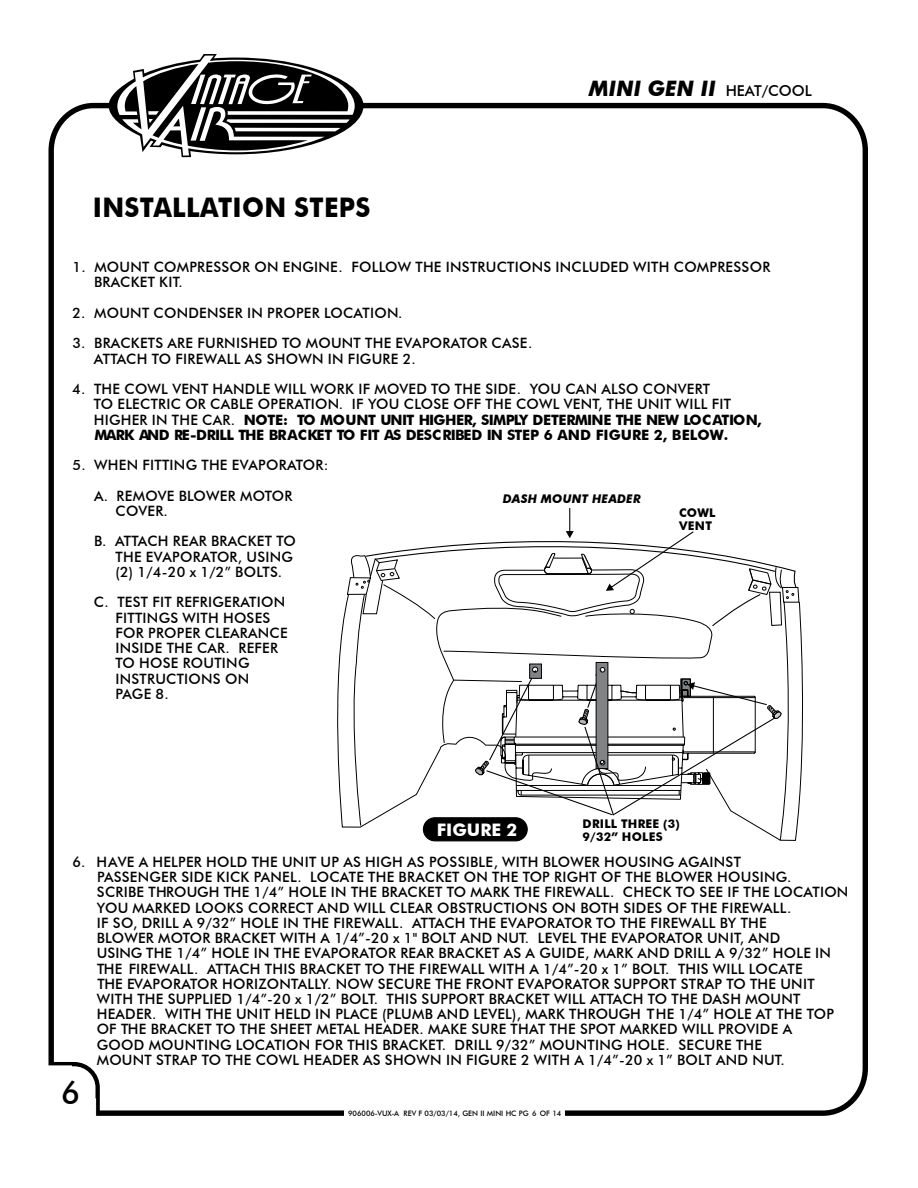
<style>
.page{position:relative;width:918px;height:1188px;background:#fff}
.page>*{position:absolute;margin:0;border:0;box-sizing:border-box;transform-origin:0 0}
.t1{font:500 31.5px "Futura BT";color:#000}
.t2{font:700 27px "Futura BT";letter-spacing:.015em;color:#000;scale:.95 1}
.t3{font:italic 700 21.3px "Futura BT";color:#000}
.t4{font:700 17.25px "Futura BT";color:#fff}
.t5{font:500 14.25px/15.3px "Futura BT";letter-spacing:.02em;color:#000}
.t6{font:700 12px/12.9px "Futura BT";letter-spacing:.02em;color:#000}
.t7{font:italic 700 12px "Futura BT";letter-spacing:.02em;color:#000}
.t8{font:500 7.5px "Futura BT";color:#000}
.s1{font-weight:500;font-style:normal;font-size:15px}
.s2{font-weight:700}
</style>
<div class="page">
<div style="left:48px;top:103px;width:820px;height:1013px;border:5px solid #000;border-radius:44px"></div>
<svg style="left:48px;top:1060px;width:54px;height:56px"></svg>
<div style="left:345px;top:1107px;width:220px;height:9px;background:#fff"></div>
<svg style="left:337px;top:594px;width:10px;height:234px"></svg>
<svg style="left:347px;top:508px;width:457px;height:333px"></svg>
<svg style="left:109px;top:54px;width:255px;height:103px"></svg>
<h2 class="t2" style="left:93px;top:191px;width:294px">INSTALLATION STEPS</h2>
<h3 class="t3" style="left:589px;top:76px;width:225px">MINI GEN II <span class="s1">HEAT/COOL</span></h3>
<p class="t5" style="left:94px;top:259px;width:678px;text-indent:-21px">1. MOUNT COMPRESSOR ON ENGINE. FOLLOW THE INSTRUCTIONS INCLUDED WITH COMPRESSOR<br>BRACKET KIT.</p>
<p class="t5" style="left:72px;top:305px;width:332px">2. MOUNT CONDENSER IN PROPER LOCATION.</p>
<p class="t5" style="left:94px;top:336px;width:440px;text-indent:-22px">3. BRACKETS ARE FURNISHED TO MOUNT THE EVAPORATOR CASE.<br>ATTACH TO FIREWALL AS SHOWN IN FIGURE 2.</p>
<p class="t5" style="left:94px;top:381px;width:669px;text-indent:-21px">4. THE COWL VENT HANDLE WILL WORK IF MOVED TO THE SIDE. YOU CAN ALSO CONVERT<br>TO ELECTRIC OR CABLE OPERATION. IF YOU CLOSE OFF THE COWL VENT, THE UNIT WILL FIT HIGHER IN THE CAR. <span class="s2">NOTE: TO MOUNT UNIT HIGHER, SIMPLY DETERMINE THE NEW LOCATION, MARK AND RE-DRILL THE BRACKET TO FIT AS DESCRIBED IN STEP 6 AND FIGURE 2, BELOW.</span></p>
<p class="t5" style="left:94px;top:450px;width:236px;line-height:30.5px;text-indent:-22px">5. WHEN FITTING THE EVAPORATOR:<br>A. REMOVE BLOWER MOTOR</p>
<p class="t5" style="left:94px;top:496px;width:203px;line-height:30.5px;text-indent:22px">COVER.<br>B. ATTACH REAR BRACKET TO</p>
<p class="t5" style="left:116px;top:549px;width:179px">THE EVAPORATOR, USING (2) 1/4-20 x 1/2” BOLTS.</p>
<p class="t5" style="left:115px;top:595px;width:174px;text-indent:-21px">C. TEST FIT REFRIGERATION<br>FITTINGS WITH HOSES<br>FOR PROPER CLEARANCE<br>INSIDE THE CAR. REFER<br>TO HOSE ROUTING<br>INSTRUCTIONS ON<br>PAGE 8.</p>
<p class="t7" style="left:503px;top:491px;width:140px">DASH MOUNT HEADER</p>
<p class="t6" style="left:679px;top:506px;width:38px">COWL<br>VENT</p>
<p class="t4" style="left:437px;top:819px;width:82px">FIGURE 2</p>
<p class="t6" style="left:583px;top:817px;width:99px">DRILL THREE (3)<br>9/32” HOLES</p>
<p class="t5" style="left:72px;top:854px;width:670px">6. HAVE A HELPER HOLD THE UNIT UP AS HIGH AS POSSIBLE, WITH BLOWER HOUSING AGAINST</p>
<p class="t5" style="left:97px;top:869px;width:696px">PASSENGER SIDE KICK PANEL. LOCATE THE BRACKET ON THE TOP RIGHT OF THE BLOWER HOUSING.</p>
<p class="t5" style="left:97px;top:885px;width:753px">SCRIBE THROUGH THE 1/4” HOLE IN THE BRACKET TO MARK THE FIREWALL. CHECK TO SEE IF THE LOCATION</p>
<p class="t5" style="left:97px;top:900px;width:696px">YOU MARKED LOOKS CORRECT AND WILL CLEAR OBSTRUCTIONS ON BOTH SIDES OF THE FIREWALL.</p>
<p class="t5" style="left:97px;top:915px;width:671px">IF SO, DRILL A 9/32” HOLE IN THE FIREWALL. ATTACH THE EVAPORATOR TO THE FIREWALL BY THE</p>
<p class="t5" style="left:97px;top:930px;width:685px">BLOWER MOTOR BRACKET WITH A 1/4”-20 x 1" BOLT AND NUT. LEVEL THE EVAPORATOR UNIT, AND</p>
<p class="t5" style="left:97px;top:945px;width:736px">USING THE 1/4” HOLE IN THE EVAPORATOR REAR BRACKET AS A GUIDE, MARK AND DRILL A 9/32” HOLE IN</p>
<p class="t5" style="left:129px;top:961px;width:675px">FIREWALL. ATTACH THIS BRACKET TO THE FIREWALL WITH A 1/4”-20 x 1” BOLT. THIS WILL LOCATE</p>
<p class="t5" style="left:97px;top:976px;width:719px">THE EVAPORATOR HORIZONTALLY. NOW SECURE THE FRONT EVAPORATOR SUPPORT STRAP TO THE UNIT</p>
<p class="t5" style="left:97px;top:991px;width:705px">WITH THE SUPPLIED 1/4”-20 x 1/2” BOLT. THIS SUPPORT BRACKET WILL ATTACH TO THE DASH MOUNT</p>
<p class="t5" style="left:97px;top:1006px;width:739px">HEADER. WITH THE UNIT HELD IN PLACE (PLUMB AND LEVEL), MARK THROUGH THE 1/4” HOLE AT THE TOP</p>
<p class="t5" style="left:97px;top:1022px;width:697px">OF THE BRACKET TO THE SHEET METAL HEADER. MAKE SURE THAT THE SPOT MARKED WILL PROVIDE A</p>
<p class="t5" style="left:97px;top:1037px;width:667px">GOOD MOUNTING LOCATION FOR THIS BRACKET. DRILL 9/32” MOUNTING HOLE. SECURE THE</p>
<p class="t5" style="left:97px;top:1052px;width:690px">MOUNT STRAP TO THE COWL HEADER AS SHOWN IN FIGURE 2 WITH A 1/4”-20 x 1” BOLT AND NUT.</p>
<p class="t5" style="left:97px;top:961px;width:27px">THE</p>
<h1 class="t1" style="left:61px;top:1074px;width:20px">6</h1>
<p class="t8" style="left:348px;top:1108px;width:215px">906006-VUX-A REV F 03/03/14, GEN II MINI HC PG 6 OF 14</p>
</div>
